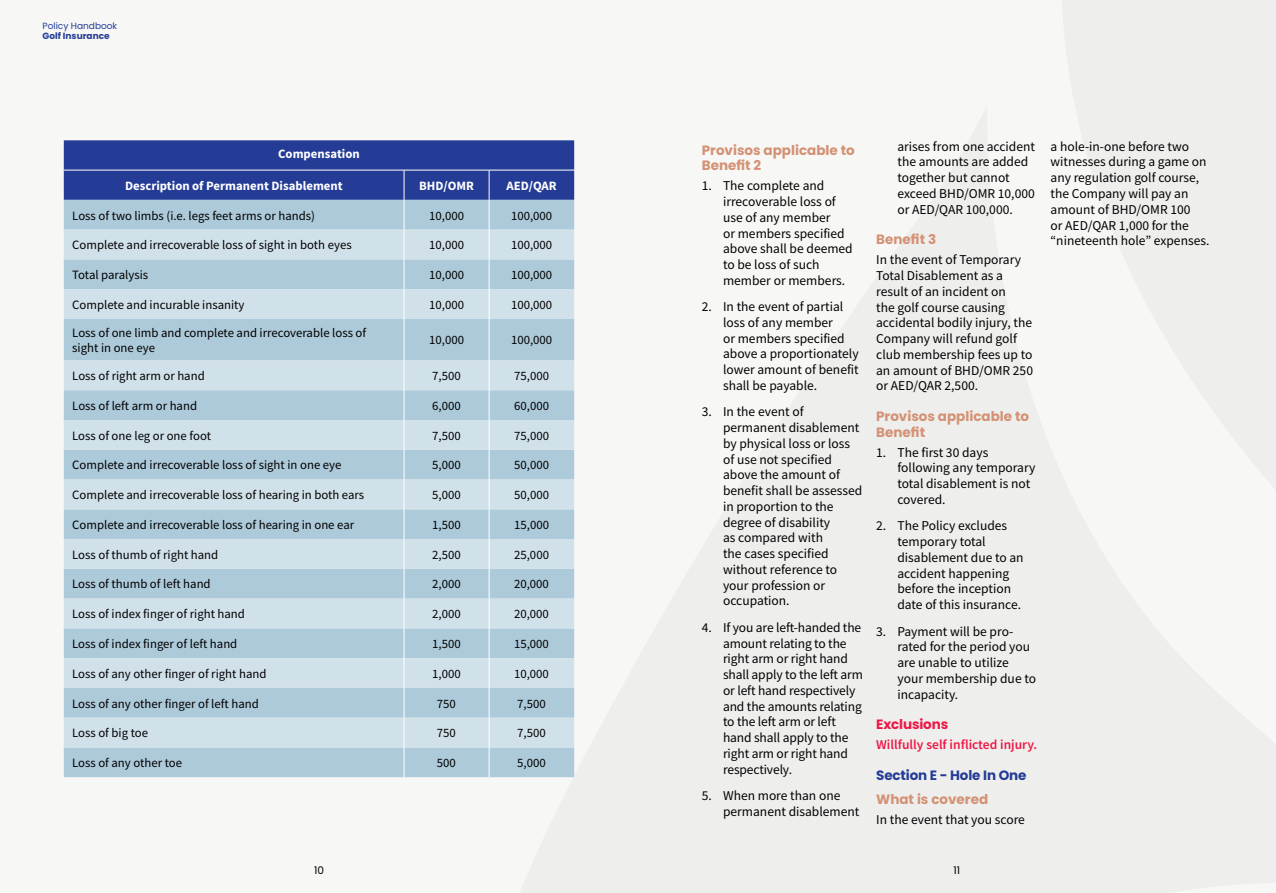
<style>
.page{position:relative;width:1276px;height:893px;background:#f7f8f6}
.page>*{position:absolute;margin:0;border:0;box-sizing:border-box;transform-origin:0 0}
.t1{font:13.5px/15.8px "Source Sans Pro";color:#000}
.t2{font:700 13.5px/15.8px "Poppins";color:#d49174}
.t3{font:600 13.5px "Source Sans Pro";color:#ed1846}
.t4{font:700 13.5px "Poppins";letter-spacing:-.01em;color:#243c96}
.t5{font:700 13.5px "Poppins";letter-spacing:-.01em;color:#ed1846}
.t6{font:12.75px/15px "Source Sans Pro";color:#000}
.t7{font:700 12.75px "Source Sans Pro";color:#fff}
.t8{font:10.5px "Poppins";color:#000}
.t9{font:9px "Poppins";color:#243c96}
.t10{font:700 9px "Poppins";color:#243c96}
</style>
<div class="page">
<div style="left:64px;top:140px;width:510px;height:60px;background:#243c96"></div>
<div style="left:64px;top:200px;width:510px;height:577px;background:#adcada"></div>
<svg style="left:64px;top:230px;width:510px;height:517px;fill:#d1e1ea"></svg>
<hr style="left:404px;top:170px;width:1px;height:30px;background:#fff">
<hr style="left:489px;top:170px;width:1px;height:30px;background:#fff">
<hr style="left:404px;top:200px;width:1px;height:30px;background:#fff">
<hr style="left:489px;top:200px;width:1px;height:30px;background:#fff">
<svg style="left:404px;top:230px;width:1px;height:29px"></svg>
<svg style="left:489px;top:230px;width:1px;height:29px"></svg>
<hr style="left:404px;top:259px;width:1px;height:30px;background:#fff">
<hr style="left:489px;top:259px;width:1px;height:30px;background:#fff">
<hr style="left:404px;top:289px;width:1px;height:30px;background:#fff">
<hr style="left:489px;top:289px;width:1px;height:30px;background:#fff">
<hr style="left:404px;top:319px;width:1px;height:41px;background:#fff">
<hr style="left:489px;top:319px;width:1px;height:41px;background:#fff">
<hr style="left:404px;top:360px;width:1px;height:30px;background:#fff">
<hr style="left:489px;top:360px;width:1px;height:30px;background:#fff">
<hr style="left:404px;top:390px;width:1px;height:30px;background:#fff">
<hr style="left:489px;top:390px;width:1px;height:30px;background:#fff">
<hr style="left:404px;top:420px;width:1px;height:30px;background:#fff">
<hr style="left:489px;top:420px;width:1px;height:30px;background:#fff">
<hr style="left:404px;top:450px;width:1px;height:30px;background:#fff">
<hr style="left:489px;top:450px;width:1px;height:30px;background:#fff">
<svg style="left:404px;top:480px;width:1px;height:29px"></svg>
<svg style="left:489px;top:480px;width:1px;height:29px"></svg>
<hr style="left:404px;top:509px;width:1px;height:30px;background:#fff">
<hr style="left:489px;top:509px;width:1px;height:30px;background:#fff">
<hr style="left:404px;top:539px;width:1px;height:30px;background:#fff">
<hr style="left:489px;top:539px;width:1px;height:30px;background:#fff">
<hr style="left:404px;top:569px;width:1px;height:30px;background:#fff">
<hr style="left:489px;top:569px;width:1px;height:30px;background:#fff">
<svg style="left:404px;top:599px;width:1px;height:29px"></svg>
<svg style="left:489px;top:599px;width:1px;height:29px"></svg>
<hr style="left:404px;top:628px;width:1px;height:30px;background:#fff">
<hr style="left:489px;top:628px;width:1px;height:30px;background:#fff">
<hr style="left:404px;top:658px;width:1px;height:30px;background:#fff">
<hr style="left:489px;top:658px;width:1px;height:30px;background:#fff">
<hr style="left:404px;top:688px;width:1px;height:30px;background:#fff">
<hr style="left:489px;top:688px;width:1px;height:30px;background:#fff">
<svg style="left:404px;top:718px;width:1px;height:29px"></svg>
<svg style="left:489px;top:718px;width:1px;height:29px"></svg>
<hr style="left:404px;top:747px;width:1px;height:30px;background:#fff">
<hr style="left:489px;top:747px;width:1px;height:30px;background:#fff">
<hr style="left:64px;top:170px;width:340px;height:1px;background:#fff">
<hr style="left:404px;top:170px;width:85px;height:1px;background:#fff">
<hr style="left:489px;top:170px;width:85px;height:1px;background:#fff">
<p class="t9" style="left:43px;top:20px;width:76px">Policy Handbook</p>
<p class="t10" style="left:43px;top:31px;width:69px">Golf Insurance</p>
<p class="t7" style="left:278px;top:146px;width:83px">Compensation</p>
<p class="t7" style="left:125px;top:177px;width:219px">Description of Permanent Disablement</p>
<p class="t7" style="left:419px;top:177px;width:56px">BHD/OMR</p>
<p class="t7" style="left:506px;top:177px;width:52px">AED/QAR</p>
<p class="t6" style="left:72px;top:208px;width:244px">Loss of two limbs (i.e. legs feet arms or hands)</p>
<p class="t6" style="left:429px;top:208px;width:36px">10,000</p>
<p class="t6" style="left:511px;top:208px;width:43px">100,000</p>
<p class="t6" style="left:72px;top:237px;width:281px">Complete and irrecoverable loss of sight in both eyes</p>
<p class="t6" style="left:429px;top:237px;width:36px">10,000</p>
<p class="t6" style="left:511px;top:237px;width:43px">100,000</p>
<p class="t6" style="left:72px;top:267px;width:77px">Total paralysis</p>
<p class="t6" style="left:429px;top:267px;width:36px">10,000</p>
<p class="t6" style="left:511px;top:267px;width:43px">100,000</p>
<p class="t6" style="left:72px;top:297px;width:174px">Complete and incurable insanity</p>
<p class="t6" style="left:429px;top:297px;width:36px">10,000</p>
<p class="t6" style="left:511px;top:297px;width:43px">100,000</p>
<p class="t6" style="left:72px;top:325px;width:295px">Loss of one limb and complete and irrecoverable loss of sight in one eye</p>
<p class="t6" style="left:429px;top:333px;width:36px">10,000</p>
<p class="t6" style="left:511px;top:333px;width:43px">100,000</p>
<p class="t6" style="left:72px;top:368px;width:134px">Loss of right arm or hand</p>
<p class="t6" style="left:432px;top:368px;width:30px">7,500</p>
<p class="t6" style="left:514px;top:368px;width:36px">75,000</p>
<p class="t6" style="left:72px;top:398px;width:126px">Loss of left arm or hand</p>
<p class="t6" style="left:432px;top:398px;width:30px">6,000</p>
<p class="t6" style="left:514px;top:398px;width:36px">60,000</p>
<p class="t6" style="left:72px;top:428px;width:140px">Loss of one leg or one foot</p>
<p class="t6" style="left:432px;top:428px;width:30px">7,500</p>
<p class="t6" style="left:514px;top:428px;width:36px">75,000</p>
<p class="t6" style="left:72px;top:458px;width:271px">Complete and irrecoverable loss of sight in one eye</p>
<p class="t6" style="left:432px;top:458px;width:30px">5,000</p>
<p class="t6" style="left:514px;top:458px;width:36px">50,000</p>
<p class="t6" style="left:72px;top:487px;width:293px">Complete and irrecoverable loss of hearing in both ears</p>
<p class="t6" style="left:432px;top:487px;width:30px">5,000</p>
<p class="t6" style="left:514px;top:487px;width:36px">50,000</p>
<p class="t6" style="left:72px;top:517px;width:283px">Complete and irrecoverable loss of hearing in one ear</p>
<p class="t6" style="left:432px;top:517px;width:30px">1,500</p>
<p class="t6" style="left:514px;top:517px;width:36px">15,000</p>
<p class="t6" style="left:72px;top:547px;width:148px">Loss of thumb of right hand</p>
<p class="t6" style="left:432px;top:547px;width:30px">2,500</p>
<p class="t6" style="left:514px;top:547px;width:36px">25,000</p>
<p class="t6" style="left:72px;top:577px;width:140px">Loss of thumb of left hand</p>
<p class="t6" style="left:432px;top:577px;width:30px">2,000</p>
<p class="t6" style="left:514px;top:577px;width:36px">20,000</p>
<p class="t6" style="left:72px;top:606px;width:174px">Loss of index finger of right hand</p>
<p class="t6" style="left:432px;top:606px;width:30px">2,000</p>
<p class="t6" style="left:514px;top:606px;width:36px">20,000</p>
<p class="t6" style="left:72px;top:636px;width:167px">Loss of index finger of left hand</p>
<p class="t6" style="left:432px;top:636px;width:30px">1,500</p>
<p class="t6" style="left:514px;top:636px;width:36px">15,000</p>
<p class="t6" style="left:72px;top:666px;width:196px">Loss of any other finger of right hand</p>
<p class="t6" style="left:432px;top:666px;width:30px">1,000</p>
<p class="t6" style="left:514px;top:666px;width:36px">10,000</p>
<p class="t6" style="left:72px;top:696px;width:188px">Loss of any other finger of left hand</p>
<p class="t6" style="left:437px;top:696px;width:21px">750</p>
<p class="t6" style="left:517px;top:696px;width:30px">7,500</p>
<p class="t6" style="left:72px;top:725px;width:77px">Loss of big toe</p>
<p class="t6" style="left:437px;top:725px;width:21px">750</p>
<p class="t6" style="left:517px;top:725px;width:30px">7,500</p>
<p class="t6" style="left:72px;top:755px;width:111px">Loss of any other toe</p>
<p class="t6" style="left:437px;top:755px;width:21px">500</p>
<p class="t6" style="left:517px;top:755px;width:30px">5,000</p>
<p class="t2" style="left:702px;top:142px;width:154px">Provisos applicable to<br>Benefit 2</p>
<p class="t1" style="left:723px;top:178px;width:131px;text-indent:-21px">1. The complete and irrecoverable loss of use of any member<br>or members specified above shall be deemed to be loss of such member or members.</p>
<p class="t1" style="left:723px;top:299px;width:137px;text-indent:-21px">2. In the event of partial loss of any member<br>or members specified above a proportionately lower amount of benefit shall be payable.</p>
<p class="t1" style="left:723px;top:404px;width:141px;text-indent:-21px">3. In the event of permanent disablement by physical loss or loss of use not specified above the amount of benefit shall be assessed in proportion to the degree of disability<br>as compared with<br>the cases specified without reference to your profession or occupation.</p>
<p class="t1" style="left:723px;top:619px;width:141px;text-indent:-21px">4. If you are left-handed the amount relating to the right arm or right hand shall apply to the left arm or left hand respectively and the amounts relating to the left arm or left hand shall apply to the right arm or right hand respectively.</p>
<p class="t1" style="left:723px;top:787px;width:138px;text-indent:-21px">5. When more than one permanent disablement</p>
<p class="t1" style="left:897px;top:138px;width:139px">arises from one accident the amounts are added together but cannot exceed BHD/OMR 10,000 or AED/QAR 100,000.</p>
<p class="t2" style="left:876px;top:232px;width:62px">Benefit 3</p>
<p class="t1" style="left:876px;top:252px;width:158px">In the event of Temporary<br>Total Disablement as a result of an incident on<br>the golf course causing accidental bodily injury, the<br>Company will refund golf club membership fees up to an amount of BHD/OMR 250 or AED/QAR 2,500.</p>
<p class="t2" style="left:876px;top:408px;width:154px">Provisos applicable to<br>Benefit</p>
<p class="t1" style="left:897px;top:444px;width:139px;text-indent:-21px">1. The first 30 days following any temporary total disablement is not covered.</p>
<p class="t1" style="left:897px;top:518px;width:128px;text-indent:-21px">2. The Policy excludes temporary total disablement due to an accident happening before the inception date of this insurance.</p>
<p class="t1" style="left:897px;top:623px;width:140px;text-indent:-21px">3. Payment will be pro&shy;rated for the period you are unable to utilize your membership due to incapacity.</p>
<p class="t5" style="left:876px;top:717px;width:74px">Exclusions</p>
<p class="t3" style="left:876px;top:736px;width:163px">Willfully self inflicted injury.</p>
<p class="t4" style="left:876px;top:767px;width:152px">Section E - Hole In One</p>
<p class="t2" style="left:876px;top:791px;width:113px">What is covered</p>
<p class="t1" style="left:876px;top:812px;width:150px">In the event that you score</p>
<p class="t1" style="left:1050px;top:138px;width:160px">a hole-in-one before two witnesses during a game on any regulation golf course, the Company will pay an amount of BHD/OMR 100<br>or AED/QAR 1,000 for the “nineteenth hole” expenses.</p>
<p class="t8" style="left:314px;top:864px;width:11px">10</p>
<p class="t8" style="left:953px;top:864px;width:8px">11</p>
</div>
